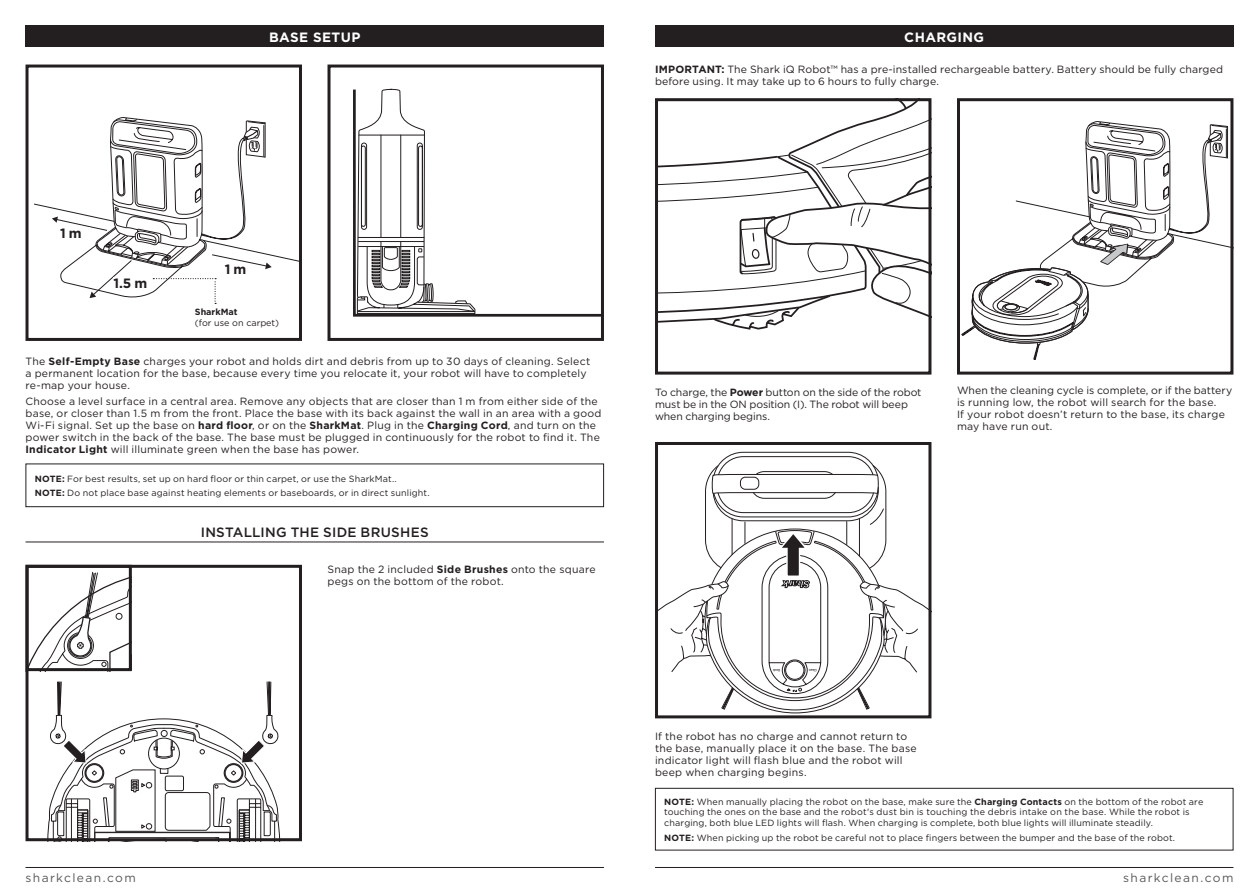
<style>
.page{position:relative;width:1259px;height:893px;background:#fff}
.page>*{position:absolute;margin:0;border:0;box-sizing:border-box;transform-origin:0 0}
.t1{font:700 16.5px "Gotham";color:#231f20}
.t2{font:500 13.5px "Gotham";letter-spacing:.02em;color:#231f20}
.t3{font:700 13.5px "Gotham";letter-spacing:.03em;color:#fff}
.t4{font:700 13.5px "Gotham";color:#231f20}
.t5{font:12px "Gotham";letter-spacing:.115em;color:#57585a}
.t6{font:10.5px/12px "Gotham";letter-spacing:.015em;color:#231f20}
.t7{font:10.5px/12px "Gotham";letter-spacing:-.01em;color:#231f20}
.t8{font:9px/10.5px "Gotham";letter-spacing:.015em;color:#231f20}
.t9{font:700 9px "Gotham";color:#231f20}
.t10{font:600 3.45px "Myriad Pro";color:#231f20;scale:.93 1}
.t11{font:600 2.4px "Myriad Pro";color:#231f20;scale:.93 1}
.s1{font-weight:700}
</style>
<div class="page">
<hr style="left:655px;top:867px;width:578px;height:1px;background:#231f20">
<hr style="left:26px;top:867px;width:578px;height:1px;background:#231f20">
<div style="left:26px;top:65px;width:276px;height:276px;border:3px solid #231f20"></div>
<div style="left:26px;top:26px;width:578px;height:21px;background:#231f20"></div>
<hr style="left:26px;top:542px;width:578px;height:1px;background:#231f20">
<div style="left:26px;top:565px;width:276px;height:276px;border:3px solid #231f20"></div>
<svg style="left:30px;top:571px;width:98px;height:96px"></svg>
<div style="left:26px;top:565px;width:106px;height:106px;border:3px solid #231f20"></div>
<svg style="left:47px;top:682px;width:233px;height:160px"></svg>
<div style="left:655px;top:442px;width:276px;height:276px;border:3px solid #231f20"></div>
<svg style="left:655px;top:452px;width:276px;height:261px"></svg>
<div style="left:655px;top:26px;width:578px;height:21px;background:#231f20"></div>
<svg style="left:659px;top:102px;width:268px;height:228px"></svg>
<div style="left:655px;top:98px;width:276px;height:277px;border:3px solid #231f20"></div>
<div style="left:655px;top:788px;width:578px;height:62px;border:1px solid #231f20"></div>
<div style="left:26px;top:464px;width:578px;height:43px;border:1px solid #231f20"></div>
<svg style="left:353px;top:89px;width:247px;height:228px"></svg>
<svg style="left:356px;top:89px;width:120px;height:227px"></svg>
<hr style="left:381px;top:135px;width:1px;height:102px;background:#231f20">
<hr style="left:400px;top:135px;width:1px;height:102px;background:#231f20">
<div style="left:327px;top:65px;width:277px;height:276px;border:3px solid #231f20"></div>
<svg style="left:34px;top:117px;width:268px;height:187px"></svg>
<div style="left:957px;top:98px;width:276px;height:277px;border:3px solid #231f20"></div>
<svg style="left:961px;top:121px;width:272px;height:239px"></svg>
<p class="t3" style="left:269px;top:28px;width:93px">BASE SETUP</p>
<p class="t3" style="left:904px;top:28px;width:81px">CHARGING</p>
<p class="t6" style="left:655px;top:63px;width:569px"><span class="s1">IMPORTANT:</span> The Shark iQ Robot™ has a pre-installed rechargeable battery. Battery should be fully charged before using. It may take up to 6 hours to fully charge.</p>
<h1 class="t1" style="left:56px;top:224px;width:35px">3 ft.</h1>
<p class="t4" style="left:60px;top:224px;width:23px">1 m</p>
<p class="t4" style="left:114px;top:274px;width:35px">1.5 m</p>
<h1 class="t1" style="left:114px;top:274px;width:35px">5 ft.</h1>
<h1 class="t1" style="left:220px;top:260px;width:35px">3 ft.</h1>
<p class="t4" style="left:225px;top:261px;width:23px">1 m</p>
<p class="t9" style="left:195px;top:306px;width:44px">SharkMat</p>
<p class="t8" style="left:195px;top:317px;width:86px">(for use on carpet)</p>
<p class="t6" style="left:26px;top:355px;width:566px">The <span class="s1">Self-Empty Base</span> charges your robot and holds dirt and debris from up to 30 days of cleaning. Select a permanent location for the base, because every time you relocate it, your robot will have to completely re-map your house.</p>
<p class="t6" style="left:26px;top:395px;width:577px">Choose a level surface in a central area. Remove any objects that are closer than 1 m from either side of the base, or closer than 1.5 m from the front. Place the base with its back against the wall in an area with a good Wi-Fi signal. Set up the base on <span class="s1">hard floor</span>, or on the <span class="s1">SharkMat</span>. Plug in the <span class="s1">Charging Cord</span>, and turn on the power switch in the back of the base. The base must be plugged in continuously for the robot to find it. The <span class="s1">Indicator Light</span> will illuminate green when the base has power.</p>
<p class="t8" style="left:35px;top:471px;width:396px;line-height:14.7px"><span class="s1">NOTE:</span> For best results, set up on hard floor or thin carpet, or use the SharkMat..<br><span class="s1">NOTE:</span> Do not place base against heating elements or baseboards, or in direct sunlight.</p>
<p class="t2" style="left:201px;top:524px;width:229px">INSTALLING THE SIDE BRUSHES</p>
<p class="t6" style="left:327px;top:563px;width:269px">Snap the 2 included <span class="s1">Side Brushes</span> onto the square pegs on the bottom of the robot.</p>
<p class="t7" style="left:655px;top:386px;width:268px">To charge, the <span class="s1">Power</span> button on the side of the robot must be in the ON position (I). The robot will beep when charging begins.</p>
<p class="t6" style="left:957px;top:385px;width:277px">When the cleaning cycle is complete, or if the battery is running low, the robot will search for the base.<br>If your robot doesn’t return to the base, its charge may have run out.</p>
<p class="t10" style="left:780px;top:672px;width:9px;rotate:-180deg">Dock</p>
<p class="t10" style="left:817px;top:672px;width:10px;rotate:-180deg">Clean</p>
<p class="t11" style="left:800px;top:691px;width:2px;rotate:-180deg">!</p>
<p class="t6" style="left:655px;top:730px;width:263px">If the robot has no charge and cannot return to the base, manually place it on the base. The base indicator light will flash blue and the robot will beep when charging begins.</p>
<p class="t8" style="left:664px;top:796px;width:540px"><span class="s1">NOTE:</span> When manually placing the robot on the base, make sure the <span class="s1">Charging Contacts</span> on the bottom of the robot are touching the ones on the base and the robot's dust bin is touching the debris intake on the base. While the robot is charging, both blue LED lights will flash. When charging is complete, both blue lights will illuminate steadily.</p>
<p class="t8" style="left:664px;top:832px;width:512px"><span class="s1">NOTE:</span> When picking up the robot be careful not to place fingers between the bumper and the base of the robot.</p>
<p class="t5" style="left:26px;top:870px;width:112px">sharkclean.com</p>
<p class="t5" style="left:1123px;top:870px;width:112px">sharkclean.com</p>
</div>
